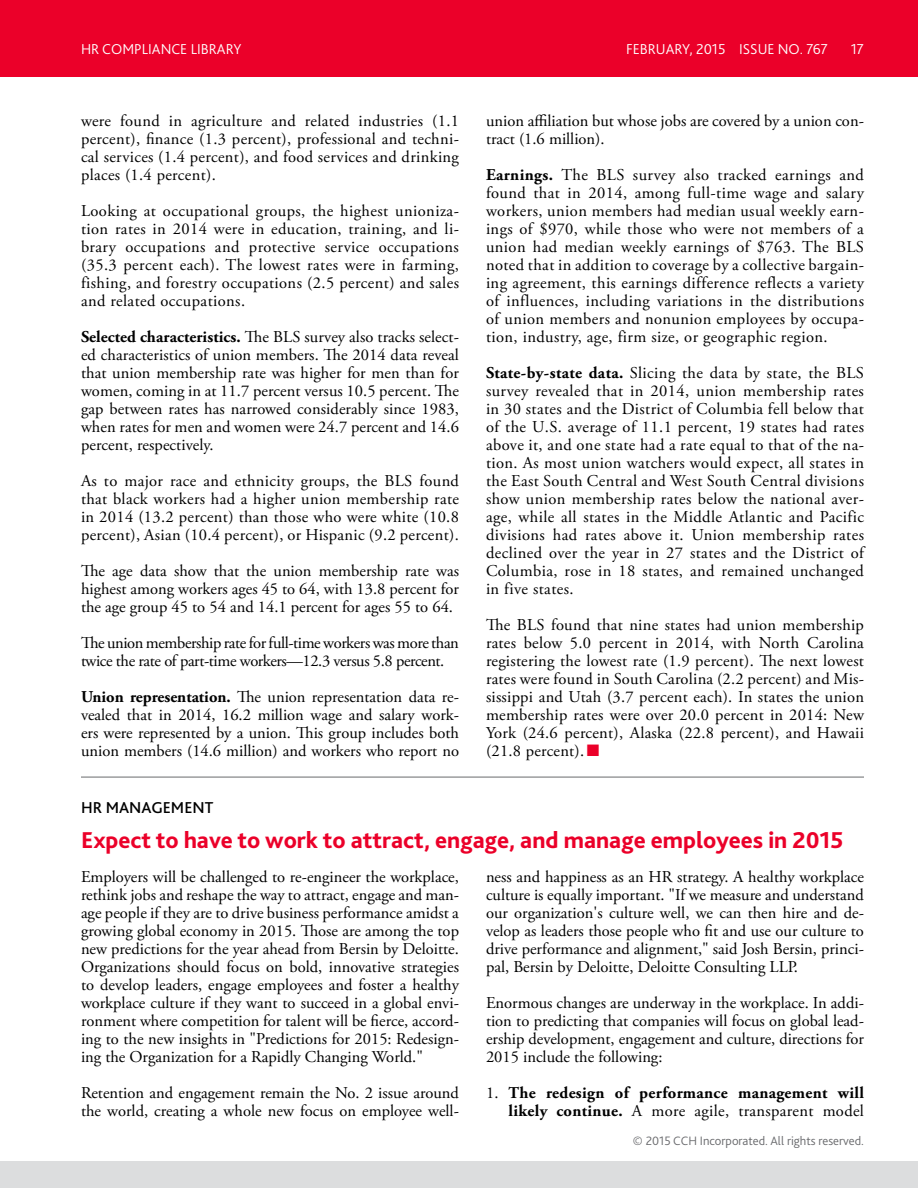
<style>
.page{position:relative;width:918px;height:1188px;background:#fff}
.page>*{position:absolute;margin:0;border:0;box-sizing:border-box;transform-origin:0 0}
.H1_A{font:800 24px "Bliss 2";color:#eb0029}
.Body_A{font:16.5px/18px "Adobe Garamond Pro";color:#000;text-align:justify}
.Body_A-2{font:16.5px/18px "Adobe Garamond Pro";letter-spacing:-.025em;color:#000}
.Bullet_A_i_n{font:700 16.5px/18px "Adobe Garamond Pro";letter-spacing:.02em;color:#000;text-align:right}
.Kicker_A_i{font:500 16.5px "Bliss 2";color:#000}
.t1{font:300 15px "Bliss 2";color:#fff}
.t2{font:300 12.75px "Bliss 2";color:#696a6d}
.s1{font-weight:700}
.s2{color:#eb0029}
.s3{font-weight:400}
</style>
<div class="page">
<div style="left:0;top:0;width:918px;height:76px;background:#eb0029"></div>
<div style="left:0;top:1162px;width:918px;height:26px;background:#dcddde"></div>
<hr style="left:81px;top:777px;width:783px;height:1px;background:#696a6d">
<p class="t1" style="left:81px;top:40px;width:162px">HR COMPLIANCE LIBRARY</p>
<p class="t1" style="left:626px;top:40px;width:203px">FEBRUARY, 2015 ISSUE NO. 767</p>
<p class="t1" style="left:851px;top:40px;width:15px">17</p>
<p class="Body_A" style="left:81px;top:112px;width:380px">were found in agriculture and related industries (1.1 percent), finance (1.3 percent), professional and techni&shy;cal services (1.4 percent), and food services and drinking places (1.4 percent).</p>
<p class="Body_A" style="left:81px;top:202px;width:380px">Looking at occupational groups, the highest unioniza&shy;tion rates in 2014 were in education, training, and li&shy;brary occupations and protective service occupations (35.3 percent each). The lowest rates were in farming, fishing, and forestry occupations (2.5 percent) and sales and related occupations.</p>
<p class="Body_A" style="left:81px;top:328px;width:380px"><span class="s1">Selected characteristics.</span> The BLS survey also tracks select&shy;ed characteristics of union members. The 2014 data reveal that union membership rate was higher for men than for women, coming in at 11.7 percent versus 10.5 percent. The gap between rates has narrowed considerably since 1983, when rates for men and women were 24.7 percent and 14.6 percent, respectively.</p>
<p class="Body_A" style="left:81px;top:472px;width:380px">As to major race and ethnicity groups, the BLS found that black workers had a higher union membership rate in 2014 (13.2 percent) than those who were white (10.8 percent), Asian (10.4 percent), or Hispanic (9.2 percent).</p>
<p class="Body_A" style="left:81px;top:562px;width:379px">The age data show that the union membership rate was highest among workers ages 45 to 64, with 13.8 percent for the age group 45 to 54 and 14.1 percent for ages 55 to 64.</p>
<p class="Body_A-2" style="left:81px;top:634px;width:379px">The union membership rate for full-time workers was more than twice the rate of part-time workers—12.3 versus 5.8 percent.</p>
<p class="Body_A" style="left:81px;top:688px;width:380px"><span class="s1">Union representation.</span> The union representation data re&shy;vealed that in 2014, 16.2 million wage and salary work&shy;ers were represented by a union. This group includes both union members (14.6 million) and workers who report no</p>
<p class="Body_A" style="left:486px;top:112px;width:380px">union affiliation but whose jobs are covered by a union con&shy;tract (1.6 million).</p>
<p class="Body_A" style="left:486px;top:166px;width:380px"><span class="s1">Earnings.</span> The BLS survey also tracked earnings and found that in 2014, among full-time wage and salary workers, union members had median usual weekly earn&shy;ings of $970, while those who were not members of a union had median weekly earnings of $763. The BLS noted that in addition to coverage by a collective bargain&shy;ing agreement, this earnings difference reflects a variety of influences, including variations in the distributions of union members and nonunion employees by occupa&shy;tion, industry, age, firm size, or geographic region.</p>
<p class="Body_A" style="left:486px;top:364px;width:380px"><span class="s1">State-by-state data.</span> Slicing the data by state, the BLS survey revealed that in 2014, union membership rates in 30 states and the District of Columbia fell below that of the U.S. average of 11.1 percent, 19 states had rates above it, and one state had a rate equal to that of the na&shy;tion. As most union watchers would expect, all states in the East South Central and West South Central divisions show union membership rates below the national aver&shy;age, while all states in the Middle Atlantic and Pacific divisions had rates above it. Union membership rates declined over the year in 27 states and the District of Columbia, rose in 18 states, and remained unchanged in five states.</p>
<p class="Body_A" style="left:486px;top:616px;width:380px">The BLS found that nine states had union membership rates below 5.0 percent in 2014, with North Carolina registering the lowest rate (1.9 percent). The next lowest rates were found in South Carolina (2.2 percent) and Mis&shy;sissippi and Utah (3.7 percent each). In states the union membership rates were over 20.0 percent in 2014: New York (24.6 percent), Alaska (22.8 percent), and Hawaii (21.8 percent). <span class="s2">■</span></p>
<p class="Kicker_A_i" style="left:81px;top:798px;width:134px">HR MANAGEMENT</p>
<p class="H1_A" style="left:81px;top:825px;width:764px">Expect to have to work to attract, engage, and manage employees in 2015</p>
<p class="Body_A" style="left:81px;top:868px;width:380px">Employers will be challenged to re-engineer the workplace, rethink jobs and reshape the way to attract, engage and man&shy;age people if they are to drive business performance amidst a growing global economy in 2015. Those are among the top new predictions for the year ahead from Bersin by Deloitte.<br>Organizations should focus on bold, innovative strategies to develop leaders, engage employees and foster a healthy workplace culture if they want to succeed in a global envi&shy;ronment where competition for talent will be fierce, accord&shy;ing to the new insights in "Predictions for 2015: Redesign&shy;ing the Organization for a Rapidly Changing World."</p>
<p class="Body_A" style="left:81px;top:1084px;width:380px">Retention and engagement remain the No. 2 issue around the world, creating a whole new focus on employee well-</p>
<p class="Body_A" style="left:486px;top:868px;width:380px">ness and happiness as an HR strategy. A healthy workplace culture is equally important. "If we measure and understand our organization's culture well, we can then hire and de&shy;velop as leaders those people who fit and use our culture to drive performance and alignment," said Josh Bersin, princi&shy;pal, Bersin by Deloitte, Deloitte Consulting LLP.</p>
<p class="Body_A" style="left:486px;top:994px;width:380px">Enormous changes are underway in the workplace. In addi&shy;tion to predicting that companies will focus on global lead&shy;ership development, engagement and culture, directions for 2015 include the following:</p>
<p class="Bullet_A_i_n" style="left:486px;top:1084px;width:380px"><span class="s3">1.</span> The redesign of performance management will likely continue. <span class="s3">A more agile, transparent model</span></p>
<p class="t2" style="left:633px;top:1133px;width:233px">© 2015 CCH Incorporated. All rights reserved.</p>
</div>
